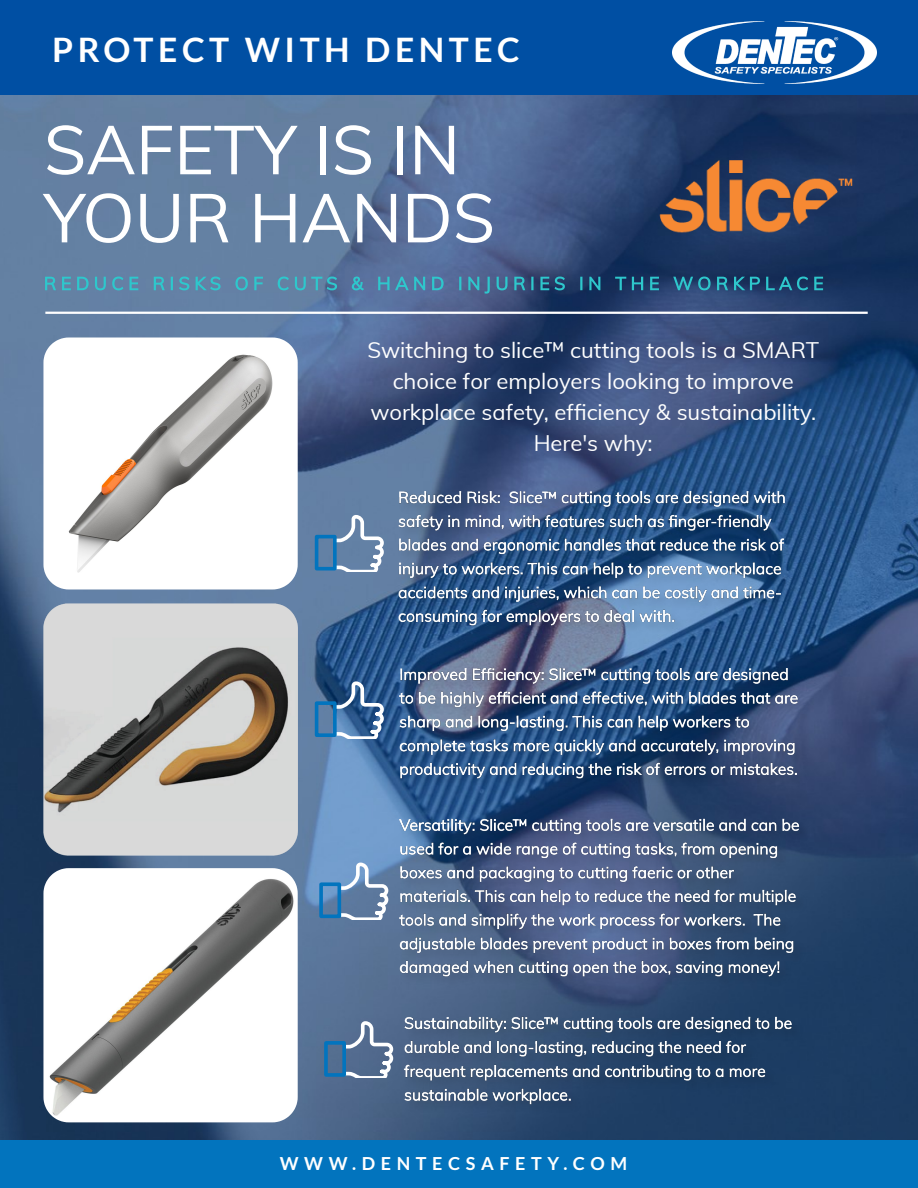
<style>
.page{position:relative;width:918px;height:1188px;background:#fff}
.page>*{position:absolute;margin:0;border:0;box-sizing:border-box;transform-origin:0 0}
.t1{font:68.1px/68.1px "Muli";color:#fff}
.t2{font:700 33.75px "Lato";letter-spacing:.135em;color:#fff}
.t3{font:22.05px/31px "Muli";color:#fff;text-align:center}
.t4{font:700 18px "Lato";letter-spacing:.315em;color:#fff}
</style>
<div class="page">
<img style="left:0;top:94px;width:918px;height:1047px">
<img style="left:43px;top:601px;width:255px;height:256px">
<img style="left:43px;top:868px;width:255px;height:254px">
<hr style="left:47px;top:312px;width:820px;height:2px;background:#fff">
<img style="left:394px;top:487px;width:411px;height:156px">
<svg style="left:45px;top:277px;width:778px;height:17px;background:#407495"></svg>
<img style="left:43px;top:338px;width:255px;height:252px">
<img style="left:645px;top:153px;width:220px;height:89px">
<img style="left:395px;top:663px;width:424px;height:133px">
<img style="left:393px;top:814px;width:427px;height:180px">
<svg style="left:331px;top:513px;width:55px;height:59px"></svg>
<div style="left:315px;top:535px;width:22px;height:36px;border:4px solid #0274be"></div>
<svg style="left:331px;top:680px;width:55px;height:58px;background:#5377a2"></svg>
<div style="left:315px;top:701px;width:22px;height:36px;border:4px solid #0274be"></div>
<svg style="left:336px;top:861px;width:54px;height:58px;background:#7f9bbc"></svg>
<div style="left:319px;top:882px;width:22px;height:36px;border:4px solid #0274be"></div>
<img style="left:400px;top:1012px;width:412px;height:109px">
<svg style="left:340px;top:1019px;width:55px;height:59px"></svg>
<div style="left:324px;top:1041px;width:22px;height:36px;border:4px solid #0274be"></div>
<div style="left:0;top:0;width:918px;height:94px;background:#004fa3"></div>
<div style="left:0;top:1141px;width:918px;height:47px;background:#0274be"></div>
<img style="left:673px;top:21px;width:203px;height:62px">
<h2 class="t2" style="left:52px;top:29px;width:469px">PROTECT WITH DENTEC</h2>
<h1 class="t1" style="left:44px;top:120px;width:453px">SAFETY IS IN<br>YOUR HANDS</h1>
<p class="t3" style="left:367px;top:336px;width:453px">Switching to slice™ cutting tools is a SMART choice for employers looking to improve workplace safety, efficiency &amp; sustainability.<br>Here's why:</p>
<p class="t4" style="left:280px;top:1152px;width:349px">WWW.DENTECSAFETY.COM</p>
</div>
